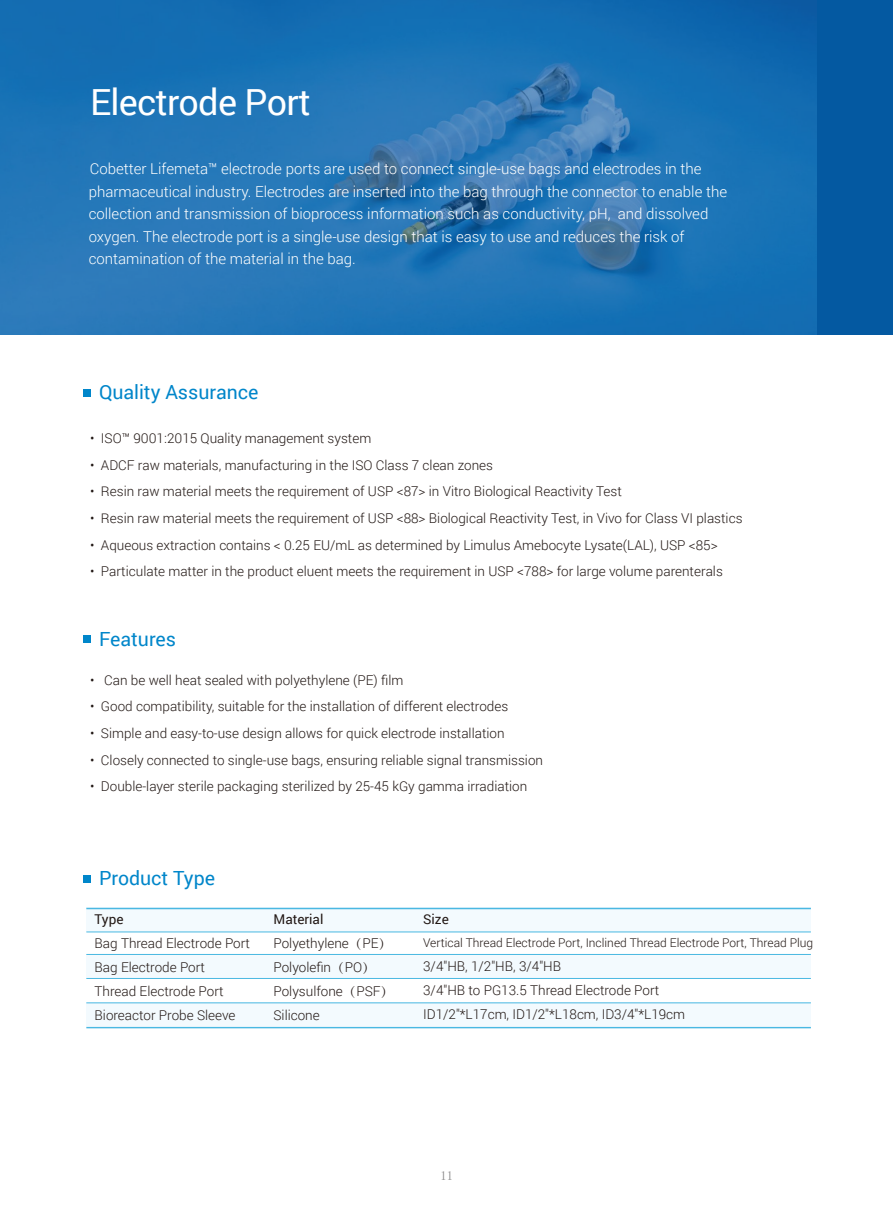
<style>
.page{position:relative;width:893px;height:1212px;background:#fff}
.page>*{position:absolute;margin:0;border:0;box-sizing:border-box;transform-origin:0 0}
.t1{font:36px "Roboto";letter-spacing:-.02em;color:#fff}
.t2{font:19.5px "Roboto";color:#0086ca}
.t3{font:300 15px/22.5px "Roboto";color:#fff}
.t4{font:300 13.5px/24px "Roboto";color:#221815}
.t5{font:13.5px "Roboto";color:#221815}
.t6{font:12.6px "Alibaba Pu Hui Ti L";color:#807f80}
.t7{font:300 12px "Roboto";color:#221815}
.s1{font-weight:400}
.s2{font-family:"Adobe Song Std"}
</style>
<div class="page">
<div style="left:0;top:0;width:893px;height:334px;background:#0459a1"></div>
<img style="left:0;top:0;width:817px;height:334px">
<div style="left:86px;top:908px;width:725px;height:24px;background:#f3fafe"></div>
<hr style="left:86px;top:908px;width:725px;height:1px;background:#4ab8e2">
<hr style="left:86px;top:1027px;width:725px;height:1px;background:#4ab8e2">
<div style="left:86px;top:954px;width:725px;height:24px;background:#f3fafe"></div>
<div style="left:86px;top:1003px;width:725px;height:24px;background:#f3fafe"></div>
<hr style="left:86px;top:978px;width:725px;height:1px;background:#4ab8e2">
<hr style="left:86px;top:1002px;width:725px;height:1px;background:#4ab8e2">
<hr style="left:86px;top:932px;width:725px;height:1px;background:#4ab8e2">
<hr style="left:86px;top:954px;width:725px;height:1px;background:#4ab8e2">
<div style="left:83px;top:389px;width:8px;height:7px;background:#0086ca"></div>
<div style="left:83px;top:636px;width:8px;height:7px;background:#0086ca"></div>
<div style="left:83px;top:875px;width:8px;height:7px;background:#0086ca"></div>
<h1 class="t1" style="left:90px;top:76px;width:222px">Electrode Port</h1>
<p class="t3" style="left:89px;top:157px;width:640px">Cobetter Lifemeta™ electrode ports are used to connect single-use bags and electrodes in the pharmaceutical industry. Electrodes are inserted into the bag through the connector to enable the collection and transmission of bioprocess information such as conductivity, pH, and dissolved oxygen. The electrode port is a single-use design that is easy to use and reduces the risk of contamination of the material in the bag.</p>
<h2 class="t2" style="left:99px;top:378px;width:161px">Quality Assurance</h2>
<p class="t4" style="left:90px;top:426px;width:283px">• ISO™ 9001:2015 Quality management system</p>
<p class="t4" style="left:90px;top:452px;width:405px">• ADCF raw materials, manufacturing in the ISO Class 7 clean zones</p>
<p class="t4" style="left:90px;top:479px;width:533px">• Resin raw material meets the requirement of USP &lt;87&gt; in Vitro Biological Reactivity Test</p>
<p class="t4" style="left:90px;top:506px;width:654px">• Resin raw material meets the requirement of USP &lt;88&gt; Biological Reactivity Test, in Vivo for Class VI plastics</p>
<p class="t4" style="left:90px;top:532px;width:629px">• Aqueous extraction contains &lt; 0.25 EU/mL as determined by Limulus Amebocyte Lysate(LAL), USP &lt;85&gt;</p>
<p class="t4" style="left:90px;top:559px;width:634px">• Particulate matter in the product eluent meets the requirement in USP &lt;788&gt; for large volume parenterals</p>
<h2 class="t2" style="left:99px;top:625px;width:79px">Features</h2>
<p class="t4" style="left:90px;top:667px;width:315px">• Can be well heat sealed with polyethylene (PE) film</p>
<p class="t4" style="left:90px;top:694px;width:420px">• Good compatibility, suitable for the installation of different electrodes</p>
<p class="t4" style="left:90px;top:721px;width:416px">• Simple and easy-to-use design allows for quick electrode installation</p>
<p class="t4" style="left:90px;top:747px;width:454px">• Closely connected to single-use bags, ensuring reliable signal transmission</p>
<p class="t4" style="left:90px;top:774px;width:439px">• Double-layer sterile packaging sterilized by 25-45 kGy gamma irradiation</p>
<h2 class="t2" style="left:99px;top:864px;width:118px">Product Type</h2>
<p class="t5" style="left:95px;top:910px;width:30px">Type</p>
<p class="t4" style="left:95px;top:931px;width:157px">Bag Thread Electrode Port<br>Bag Electrode Port<br>Thread Electrode Port<br>Bioreactor Probe Sleeve</p>
<p class="t4" style="left:273px;top:907px;width:122px"><span class="s1">Material<br></span>Polyethylene<span class="s2">（</span>PE<span class="s2">）<br></span>Polyolefin<span class="s2">（</span>PO<span class="s2">）<br></span>Polysulfone<span class="s2">（</span>PSF<span class="s2">）<br></span>Silicone</p>
<p class="t5" style="left:423px;top:910px;width:27px">Size</p>
<p class="t7" style="left:423px;top:934px;width:392px">Vertical Thread Electrode Port, Inclined Thread Electrode Port, Thread Plug</p>
<p class="t4" style="left:423px;top:954px;width:264px">3/4"HB, 1/2"HB, 3/4"HB<br>3/4"HB to PG13.5 Thread Electrode Port<br>ID1/2"*L17cm, ID1/2"*L18cm, ID3/4"*L19cm</p>
<p class="t6" style="left:440px;top:1169px;width:14px">11</p>
</div>
